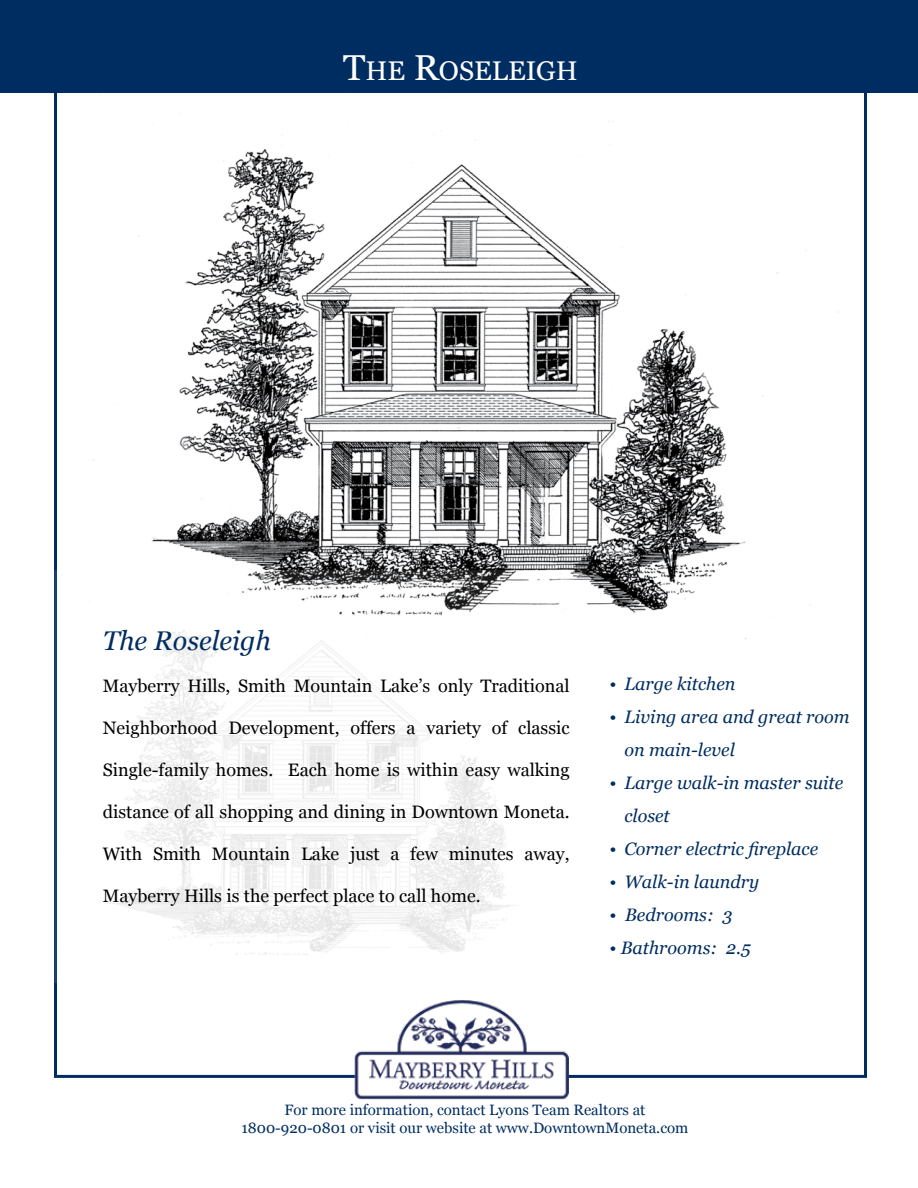
<style>
.page{position:relative;width:918px;height:1188px;background:#fff}
.page>*{position:absolute;margin:0;border:0;box-sizing:border-box;transform-origin:0 0}
.t1{font:27px "Georgia";color:#fff}
.t2{font:italic 27px "Georgia";color:#002d61}
.t3{font:18px "Georgia";color:#000}
.t4{font:italic 18px/33px "Georgia";color:#002d61}
.t5{font:15px/18px "Georgia";color:#002d61;text-align:center}
.s1{font-size:36px}
</style>
<div class="page">
<img style="left:93px;top:121px;width:745px;height:518px">
<img style="left:54px;top:571px;width:532px;height:411px">
<div style="left:0;top:0;width:918px;height:93px;background:#002d61"></div>
<img style="left:355px;top:1000px;width:213px;height:100px">
<h1 class="t1" style="left:343px;top:56px;width:236px"><span class="s1">T</span>HE <span class="s1">R</span>OSELEIGH</h1>
<h1 class="t2" style="left:103px;top:625px;width:170px">The Roseleigh</h1>
<p class="t3" style="left:103px;top:675px;width:468px">Mayberry Hills, Smith Mountain Lake’s only Traditional</p>
<p class="t3" style="left:103px;top:717px;width:468px">Neighborhood Development, offers a variety of classic</p>
<p class="t3" style="left:103px;top:759px;width:468px">Single-family homes. Each home is within easy walking</p>
<p class="t3" style="left:103px;top:801px;width:468px">distance of all shopping and dining in Downtown Moneta.</p>
<p class="t3" style="left:103px;top:843px;width:468px">With Smith Mountain Lake just a few minutes away,</p>
<p class="t3" style="left:103px;top:885px;width:379px">Mayberry Hills is the perfect place to call home.</p>
<p class="t4" style="left:609px;top:667px;width:128px">• Large kitchen</p>
<p class="t4" style="left:624px;top:700px;width:227px;text-indent:-15px">• Living area and great room on main-level</p>
<p class="t4" style="left:624px;top:766px;width:220px;text-indent:-15px">• Large walk-in master suite closet</p>
<p class="t4" style="left:609px;top:832px;width:210px">• Corner electric fireplace</p>
<p class="t4" style="left:609px;top:865px;width:151px">• Walk-in laundry</p>
<p class="t4" style="left:609px;top:898px;width:125px">• Bedrooms: 3</p>
<p class="t4" style="left:609px;top:931px;width:143px">• Bathrooms: 2.5</p>
<p class="t5" style="left:242px;top:1101px;width:448px">For more information, contact Lyons Team Realtors at<br>1800-920-0801 or visit our website at www.DowntownMoneta.com</p>
</div>
